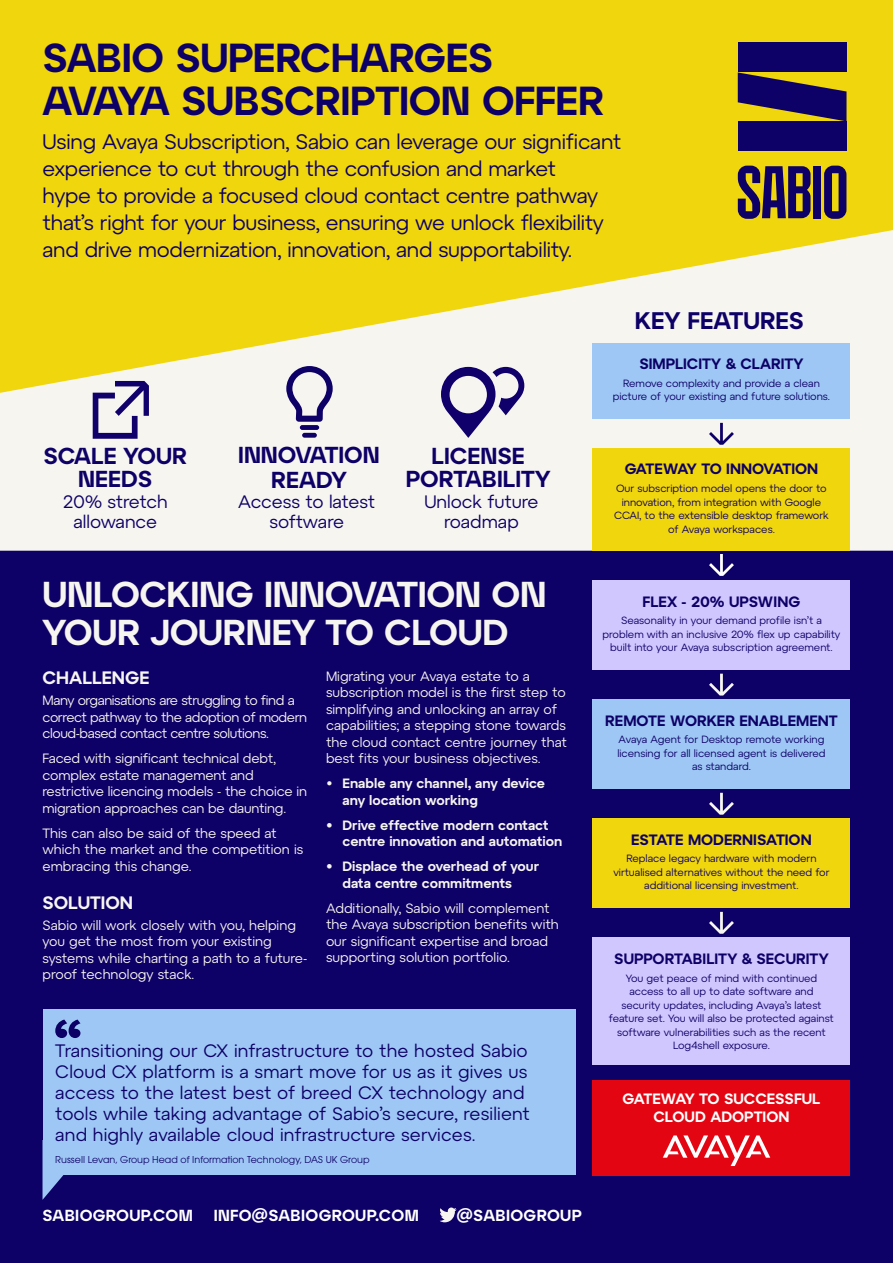
<style>
.page{position:relative;width:893px;height:1263px;background:#fff}
.page>*{position:absolute;margin:0;border:0;box-sizing:border-box;transform-origin:0 0}
.t1{font:600 40.5px/42px "Atyp BL Display";letter-spacing:-.01em;color:#0d0066}
.t2{font:600 36px/37.5px "Atyp BL Display";letter-spacing:-.01em;color:#f7f5f0}
.t3{font:600 24px "Atyp BL Display";color:#0d0066}
.t4{font:600 23.1px/23.1px "Atyp BL Display";color:#0d0066;text-align:center}
.t5{font:21px/27px "Atyp BL Text";letter-spacing:-.01em;color:#0d0066}
.t6{font:18px/21px "Atyp BL Text";letter-spacing:.005em;color:#0d0066;text-align:center}
.t7{font:18px/19.5px "Atyp BL Text";letter-spacing:-.015em;color:#0d0066;text-align:center}
.t8{font:600 18px "Atyp BL Text";color:#f7f5f0}
.t9{font:600 16.05px "Atyp BL Display";letter-spacing:.02em;color:#fff}
.t10{font:600 15px "Atyp BL Text";color:#0d0066}
.t11{font:600 15px/18px "Atyp BL Text";color:#fff;text-align:center}
.t12{font:600 15px "Atyp BL Text";letter-spacing:-.025em;color:#0d0066}
.t13{font:13.5px/16.5px "Atyp BL Text";letter-spacing:-.005em;color:#f7f5f0}
.t14{font:600 13.5px/16.5px "Atyp BL Text";color:#f7f5f0}
.t15{font:13.5px/16.5px "Atyp BL Text";letter-spacing:-.03em;color:#f7f5f0}
.t16{font:10.5px/13.5px "Atyp BL Text";color:#0d0066;text-align:center}
.t17{font:10.5px "Avant Garde Gothic Itc T";color:#0d0066}
.s1{font-weight:400}
</style>
<div class="page">
<div style="left:0;top:551px;width:893px;height:712px;background:#0d0066"></div>
<div style="left:0;top:0;width:893px;height:230px;background:#f0d60d"></div>
<svg style="left:0;top:230px;width:893px;height:321px;fill:#f7f5f0"></svg>
<div style="left:738px;top:43px;width:108px;height:29px;background:#0d0066"></div>
<div style="left:738px;top:121px;width:108px;height:30px;background:#0d0066"></div>
<svg style="left:738px;top:72px;width:108px;height:49px;background:#655343"></svg>
<svg style="left:824px;top:166px;width:22px;height:53px"></svg>
<div style="left:813px;top:166px;width:8px;height:52px;background:#0d0066"></div>
<svg style="left:738px;top:166px;width:72px;height:53px;background:#584748"></svg>
<svg style="left:286px;top:366px;width:47px;height:56px"></svg>
<div style="left:300px;top:425px;width:19px;height:5px;background:#0d0066;border-radius:2px"></div>
<div style="left:302px;top:433px;width:15px;height:5px;background:#0d0066;border-radius:2px"></div>
<svg style="left:43px;top:1175px;width:21px;height:24px"></svg>
<div style="left:43px;top:1009px;width:532px;height:166px;background:#9ec7f5"></div>
<div style="left:592px;top:448px;width:258px;height:102px;background:#f0d60d"></div>
<div style="left:592px;top:699px;width:258px;height:90px;background:#9ec7f5"></div>
<div style="left:592px;top:938px;width:258px;height:127px;background:#d1c7ff"></div>
<div style="left:592px;top:1080px;width:258px;height:96px;background:#e30512"></div>
<div style="left:592px;top:343px;width:258px;height:76px;background:#9ec7f5"></div>
<div style="left:592px;top:580px;width:258px;height:90px;background:#d1c7ff"></div>
<div style="left:592px;top:819px;width:258px;height:89px;background:#f0d60d"></div>
<svg style="left:93px;top:381px;width:56px;height:58px"></svg>
<svg style="left:441px;top:367px;width:83px;height:71px"></svg>
<svg style="left:663px;top:1135px;width:107px;height:31px"></svg>
<svg style="left:440px;top:1207px;width:17px;height:15px"></svg>
<svg style="left:709px;top:554px;width:25px;height:22px"></svg>
<svg style="left:709px;top:423px;width:25px;height:22px"></svg>
<svg style="left:709px;top:912px;width:25px;height:22px"></svg>
<svg style="left:709px;top:674px;width:25px;height:21px"></svg>
<svg style="left:709px;top:793px;width:25px;height:22px"></svg>
<svg style="left:55px;top:1019px;width:25px;height:19px"></svg>
<h1 class="t1" style="left:43px;top:36px;width:563px">SABIO SUPERCHARGES<br>AVAYA SUBSCRIPTION OFFER</h1>
<p class="t5" style="left:43px;top:128px;width:580px">Using Avaya Subscription, Sabio can leverage our significant experience to cut through the confusion and market<br>hype to provide a focused cloud contact centre pathway that’s right for your business, ensuring we unlock flexibility and drive modernization, innovation, and supportability.</p>
<h3 class="t3" style="left:635px;top:306px;width:171px">KEY FEATURES</h3>
<h3 class="t4" style="left:238px;top:442px;width:143px;line-height:24.5px">INNOVATION<br>READY</h3>
<h3 class="t4" style="left:406px;top:444px;width:146px">LICENSE<br>PORTABILITY</h3>
<h3 class="t4" style="left:43px;top:444px;width:145px">SCALE YOUR<br>NEEDS</h3>
<h3 class="t6" style="left:63px;top:492px;width:106px;line-height:19.5px">20% stretch allowance</h3>
<h3 class="t7" style="left:238px;top:492px;width:139px">Access to latest software</h3>
<h3 class="t6" style="left:424px;top:492px;width:116px;line-height:19.5px">Unlock future roadmap</h3>
<h2 class="t2" style="left:43px;top:575px;width:505px">UNLOCKING INNOVATION ON<br>YOUR JOURNEY TO CLOUD</h2>
<h3 class="t8" style="left:43px;top:667px;width:109px">CHALLENGE</h3>
<p class="t15" style="left:43px;top:692px;width:266px">Many organisations are struggling to find a correct pathway to the adoption of modern cloud-based contact centre solutions.</p>
<p class="t13" style="left:43px;top:750px;width:266px">Faced with significant technical debt, complex estate management and restrictive licencing models - the choice in migration approaches can be daunting.</p>
<p class="t13" style="left:43px;top:824px;width:262px">This can also be said of the speed at which the market and the competition is embracing this change.</p>
<h3 class="t8" style="left:43px;top:892px;width:92px">SOLUTION</h3>
<p class="t13" style="left:43px;top:917px;width:266px">Sabio will work closely with you, helping you get the most from your existing systems while charting a path to a future&shy;proof technology stack.</p>
<p class="t13" style="left:326px;top:668px;width:242px">Migrating your Avaya estate to a subscription model is the first step to simplifying and unlocking an array of capabilities; a stepping stone towards the cloud contact centre journey that best fits your business objectives.</p>
<p class="t14" style="left:342px;top:775px;width:204px;text-indent:-16px"><span class="s1">•</span> Enable any channel, any device any location working</p>
<p class="t14" style="left:342px;top:816px;width:221px;text-indent:-16px">• Drive effective modern contact centre innovation and automation</p>
<p class="t14" style="left:342px;top:858px;width:198px;text-indent:-16px">• Displace the overhead of your data centre commitments</p>
<p class="t13" style="left:326px;top:900px;width:234px">Additionally, Sabio will complement the Avaya subscription benefits with our significant expertise and broad supporting solution portfolio.</p>
<p class="t6" style="left:55px;top:1040px;width:476px;text-align:left">Transitioning our CX infrastructure to the hosted Sabio Cloud CX platform is a smart move for us as it gives us access to the latest best of breed CX technology and tools while taking advantage of Sabio’s secure, resilient and highly available cloud infrastructure services.</p>
<p class="t17" style="left:55px;top:1153px;width:316px">Russell Levan, Group Head of Information Technology, DAS UK Group</p>
<h3 class="t9" style="left:43px;top:1206px;width:152px">SABIOGROUP.COM</h3>
<h3 class="t9" style="left:214px;top:1206px;width:207px">INFO@SABIOGROUP.COM</h3>
<h3 class="t9" style="left:457px;top:1206px;width:126px">@SABIOGROUP</h3>
<h3 class="t10" style="left:639px;top:355px;width:166px">SIMPLICITY &amp; CLARITY</h3>
<p class="t16" style="left:613px;top:376px;width:219px">Remove complexity and provide a clean picture of your existing and future solutions.</p>
<h3 class="t12" style="left:625px;top:460px;width:195px">GATEWAY TO INNOVATION</h3>
<p class="t16" style="left:614px;top:482px;width:216px">Our subscription model opens the door to innovation, from integration with Google CCAI, to the extensible desktop framework of Avaya workspaces.</p>
<h3 class="t10" style="left:643px;top:592px;width:159px">FLEX - 20% UPSWING</h3>
<p class="t16" style="left:603px;top:614px;width:239px">Seasonality in your demand profile isn’t a problem with an inclusive 20% flex up capability built into your Avaya subscription agreement.</p>
<h3 class="t10" style="left:605px;top:711px;width:234px">REMOTE WORKER ENABLEMENT</h3>
<p class="t16" style="left:617px;top:733px;width:210px">Avaya Agent for Desktop remote working licensing for all licensed agent is delivered as standard.</p>
<h3 class="t10" style="left:631px;top:830px;width:182px">ESTATE MODERNISATION</h3>
<p class="t16" style="left:613px;top:852px;width:218px">Replace legacy hardware with modern virtualised alternatives without the need for additional licensing investment.</p>
<h3 class="t10" style="left:614px;top:949px;width:216px">SUPPORTABILITY &amp; SECURITY</h3>
<p class="t16" style="left:609px;top:971px;width:226px">You get peace of mind with continued access to all up to date software and security updates, including Avaya’s latest feature set. You will also be protected against software vulnerabilities such as the recent Log4shell exposure.</p>
<h3 class="t11" style="left:623px;top:1090px;width:199px">GATEWAY TO SUCCESSFUL<br>CLOUD ADOPTION</h3>
</div>
